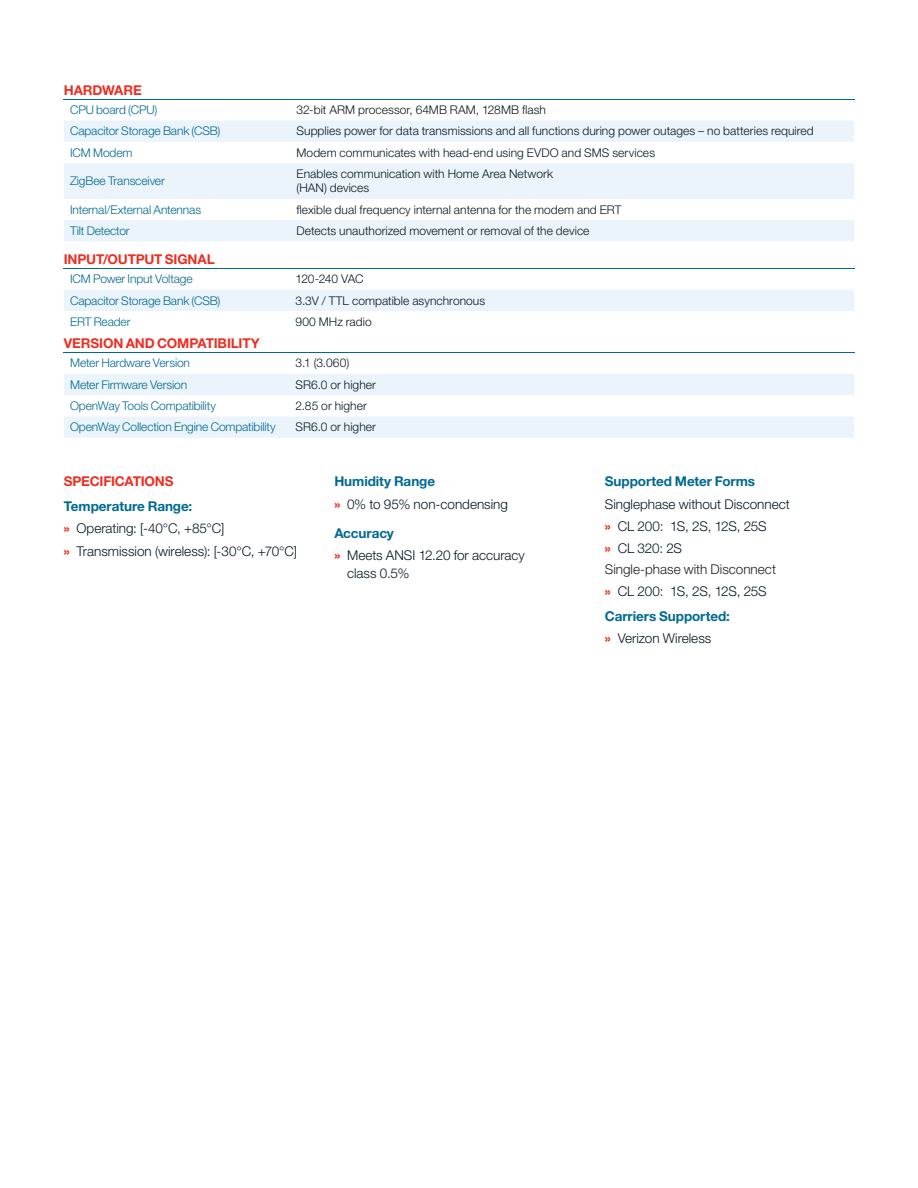
<style>
.page{position:relative;width:918px;height:1188px;background:#fff}
.page>*{position:absolute;margin:0;border:0;box-sizing:border-box;transform-origin:0 0}
.t1{font:300 13.5px/22.2px "Helvetica Neue LT Std";color:#071822}
.t2{font:700 13.5px "Helvetica Neue LT Std";letter-spacing:-.01em;color:#ee2e22}
.t3{font:700 13.5px/22.2px "Helvetica Neue LT Std";letter-spacing:-.005em;color:#006991}
.t4{font:300 13.5px/22.2px "Helvetica Neue LT Std";color:#231f20}
.t5{font:300 12px/14.4px "Helvetica Neue LT Std";letter-spacing:.005em;color:#071822}
.t6{font:300 12px "Helvetica Neue LT Std";letter-spacing:-.01em;color:#006991}
.t7{font:300 12px "Helvetica Neue LT Std";letter-spacing:-.035em;color:#071822}
.s1{font-weight:700;color:#006991}
.s2{font-weight:800;color:#ee2e22}
.s3{color:#071822}
.s4{font-weight:300;color:#071822}
</style>
<div class="page">
<svg style="left:64px;top:120px;width:790px;height:121px;fill:#ebf4fb"></svg>
<hr style="left:64px;top:99px;width:226px;height:1px;background:#006991">
<hr style="left:290px;top:99px;width:564px;height:1px;background:#006991">
<div style="left:64px;top:290px;width:790px;height:21px;background:#ebf4fb"></div>
<hr style="left:64px;top:268px;width:225px;height:1px;background:#006991">
<hr style="left:289px;top:268px;width:565px;height:1px;background:#006991">
<svg style="left:64px;top:374px;width:790px;height:64px;fill:#ebf4fb"></svg>
<hr style="left:64px;top:352px;width:225px;height:1px;background:#006991">
<hr style="left:289px;top:352px;width:565px;height:1px;background:#006991">
<p class="t2" style="left:64px;top:82px;width:79px">HARDWARE</p>
<p class="t6" style="left:70px;top:102px;width:89px">CPU board (CPU)</p>
<p class="t5" style="left:297px;top:102px;width:251px">32-bit ARM processor, 64MB RAM, 128MB flash</p>
<p class="t6" style="left:70px;top:124px;width:152px">Capacitor Storage Bank (CSB)</p>
<p class="t5" style="left:297px;top:124px;width:519px">Supplies power for data transmissions and all functions during power outages – no batteries required</p>
<p class="t6" style="left:70px;top:145px;width:64px">ICM Modem</p>
<p class="t5" style="left:297px;top:145px;width:360px">Modem communicates with head-end using EVDO and SMS services</p>
<p class="t6" style="left:70px;top:174px;width:96px">ZigBee Transceiver</p>
<p class="t5" style="left:297px;top:166px;width:258px">Enables communication with Home Area Network (HAN) devices</p>
<p class="t6" style="left:70px;top:202px;width:133px">Internal/External Antennas</p>
<p class="t5" style="left:297px;top:202px;width:326px">flexible dual frequency internal antenna for the modem and ERT</p>
<p class="t6" style="left:70px;top:223px;width:61px">Tilt Detector</p>
<p class="t5" style="left:297px;top:223px;width:294px">Detects unauthorized movement or removal of the device</p>
<p class="t2" style="left:64px;top:251px;width:152px">INPUT/OUTPUT SIGNAL</p>
<p class="t6" style="left:70px;top:272px;width:124px">ICM Power Input Voltage</p>
<p class="t7" style="left:296px;top:272px;width:69px">120-240 VAC</p>
<p class="t6" style="left:70px;top:293px;width:152px">Capacitor Storage Bank (CSB)</p>
<p class="t5" style="left:296px;top:293px;width:191px">3.3V / TTL compatible asynchronous</p>
<p class="t6" style="left:70px;top:314px;width:62px">ERT Reader</p>
<p class="t5" style="left:296px;top:314px;width:78px">900 MHz radio</p>
<p class="t2" style="left:64px;top:335px;width:198px">VERSION AND COMPATIBILITY</p>
<p class="t6" style="left:70px;top:356px;width:121px">Meter Hardware Version</p>
<p class="t5" style="left:296px;top:356px;width:55px">3.1 (3.060)</p>
<p class="t6" style="left:70px;top:377px;width:118px">Meter Firmware Version</p>
<p class="t5" style="left:296px;top:377px;width:82px">SR6.0 or higher</p>
<p class="t6" style="left:70px;top:399px;width:147px">OpenWay Tools Compatibility</p>
<p class="t5" style="left:296px;top:398px;width:73px">2.85 or higher</p>
<p class="t6" style="left:70px;top:420px;width:207px">OpenWay Collection Engine Compatibility</p>
<p class="t5" style="left:296px;top:420px;width:82px">SR6.0 or higher</p>
<p class="t2" style="left:64px;top:473px;width:111px">SPECIFICATIONS</p>
<p class="t1" style="left:64px;top:495px;width:235px"><span class="s1">Temperature Range:<br></span><span class="s2">»</span> Operating: [-40°C, +85°C]<br><span class="s2">»</span> Transmission (wireless): [-30°C, +70°C]</p>
<p class="t1" style="left:334px;top:470px;width:175px"><span class="s1">Humidity Range<br></span><span class="s2">»</span> 0% to 95% non-condensing</p>
<p class="t1" style="left:334px;top:521px;width:192px"><span class="s1">Accuracy<br></span><span class="s2">»</span> Meets ANSI 12.20 for accuracy</p>
<p class="t1" style="left:347px;top:562px;width:64px">class 0.5%</p>
<p class="t3" style="left:605px;top:470px;width:152px">Supported Meter Forms</p>
<p class="t1" style="left:605px;top:492px;width:186px">Singlephase without Disconnect <span class="s2">»</span> CL 200: 1S, 2S, 12S, 25S<br><span class="s2">»</span> CL 320: 2S</p>
<p class="t4" style="left:605px;top:558px;width:173px">Single-phase with Disconnect <span class="s2">»</span> <span class="s3">CL 200: 1S, 2S, 12S, 25S</span></p>
<p class="t3" style="left:605px;top:605px;width:127px">Carriers Supported: <span class="s2">»</span> <span class="s4">Verizon Wireless</span></p>
</div>
